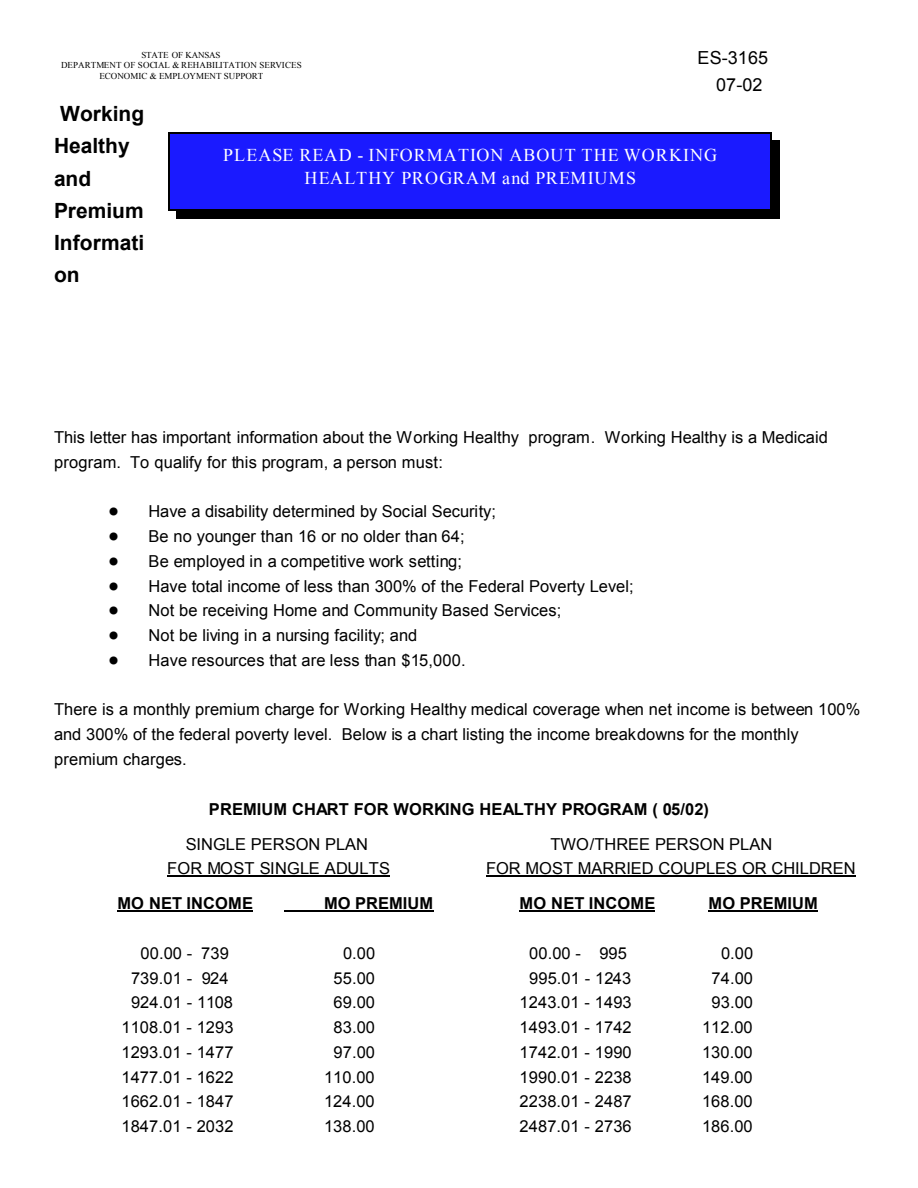
<style>
.page{position:relative;width:918px;height:1188px;background:#fff}
.page>*{position:absolute;margin:0;border:0;box-sizing:border-box;transform-origin:0 0}
.t1{font:700 21px/32.2px "Arial";color:#000}
.t2{font:18px/23.1px "Times New Roman";letter-spacing:.06em;color:#fff;text-align:center}
.t3{font:18px/26.8px "Arial";letter-spacing:.005em;color:#000}
.t4{font:16.5px/24.8px "Arial";letter-spacing:.005em;color:#000}
.t5{font:700 16.5px "Arial";letter-spacing:.005em;color:#000}
.t6{font:9px/10.6px "Times New Roman";color:#000;text-align:center}
</style>
<div class="page">
<div style="left:168px;top:132px;width:604px;height:79px;background:#1a1aff"></div>
<hr style="left:168px;top:132px;width:2px;height:79px;background:#000">
<hr style="left:771px;top:132px;width:1px;height:79px;background:#000">
<hr style="left:168px;top:132px;width:604px;height:2px;background:#000">
<hr style="left:168px;top:209px;width:604px;height:2px;background:#000">
<div style="left:772px;top:140px;width:8px;height:79px;background:#000"></div>
<div style="left:176px;top:211px;width:604px;height:8px;background:#000"></div>
<hr style="left:167px;top:876px;width:223px;height:1px;background:#000">
<hr style="left:486px;top:876px;width:370px;height:1px;background:#000">
<hr style="left:117px;top:911px;width:136px;height:1px;background:#000">
<hr style="left:284px;top:911px;width:150px;height:1px;background:#000">
<hr style="left:520px;top:911px;width:135px;height:1px;background:#000">
<hr style="left:709px;top:911px;width:109px;height:1px;background:#000">
<p class="t6" style="left:61px;top:50px;width:242px">STATE OF KANSAS<br>DEPARTMENT OF SOCIAL &amp; REHABILITATION SERVICES<br>ECONOMIC &amp; EMPLOYMENT SUPPORT</p>
<p class="t3" style="left:716px;top:46px;width:53px;text-indent:-19px">ES-3165<br>07-02</p>
<p class="t1" style="left:54px;top:100px;width:92px;text-indent:6px">Working<br>Healthy and<br>Premium<br>Informati on</p>
<p class="t2" style="left:223px;top:145px;width:496px">PLEASE READ - INFORMATION ABOUT THE WORKING<br>HEALTHY PROGRAM and PREMIUMS</p>
<p class="t4" style="left:54px;top:427px;width:775px">This letter has important information about the Working Healthy program. Working Healthy is a Medicaid program. To qualify for this program, a person must:</p>
<p class="t4" style="left:148px;top:501px;width:487px">Have a disability determined by Social Security;<br>Be no younger than 16 or no older than 64;<br>Be employed in a competitive work setting;<br>Have total income of less than 300% of the Federal Poverty Level; Not be receiving Home and Community Based Services;<br>Not be living in a nursing facility; and<br>Have resources that are less than $15,000.</p>
<p class="t4" style="left:54px;top:699px;width:808px">There is a monthly premium charge for Working Healthy medical coverage when net income is between 100% and 300% of the federal poverty level. Below is a chart listing the income breakdowns for the monthly premium charges.</p>
<p class="t5" style="left:209px;top:803px;width:502px">PREMIUM CHART FOR WORKING HEALTHY PROGRAM ( 05/02)</p>
<p class="t4" style="left:186px;top:833px;width:184px">SINGLE PERSON PLAN</p>
<p class="t4" style="left:551px;top:833px;width:223px">TWO/THREE PERSON PLAN</p>
<p class="t4" style="left:167px;top:858px;width:225px">FOR MOST SINGLE ADULTS</p>
<p class="t4" style="left:486px;top:858px;width:371px">FOR MOST MARRIED COUPLES OR CHILDREN</p>
<p class="t5" style="left:117px;top:897px;width:137px">MO NET INCOME</p>
<p class="t5" style="left:324px;top:897px;width:111px">MO PREMIUM</p>
<p class="t5" style="left:520px;top:897px;width:137px">MO NET INCOME</p>
<p class="t5" style="left:709px;top:897px;width:111px">MO PREMIUM</p>
<p class="t4" style="left:141px;top:942px;width:90px">00.00 - 739</p>
<p class="t4" style="left:343px;top:942px;width:34px">0.00</p>
<p class="t4" style="left:529px;top:942px;width:99px">00.00 - 995</p>
<p class="t4" style="left:721px;top:942px;width:34px">0.00</p>
<p class="t4" style="left:131px;top:967px;width:99px">739.01 - 924</p>
<p class="t4" style="left:334px;top:967px;width:43px">55.00</p>
<p class="t4" style="left:529px;top:967px;width:104px">995.01 - 1243</p>
<p class="t4" style="left:712px;top:967px;width:43px">74.00</p>
<p class="t4" style="left:131px;top:992px;width:104px">924.01 - 1108</p>
<p class="t4" style="left:334px;top:992px;width:43px">69.00</p>
<p class="t4" style="left:520px;top:992px;width:114px">1243.01 - 1493</p>
<p class="t4" style="left:712px;top:992px;width:43px">93.00</p>
<p class="t4" style="left:122px;top:1016px;width:114px">1108.01 - 1293</p>
<p class="t4" style="left:334px;top:1016px;width:43px">83.00</p>
<p class="t4" style="left:520px;top:1016px;width:114px">1493.01 - 1742</p>
<p class="t4" style="left:702px;top:1016px;width:52px">112.00</p>
<p class="t4" style="left:122px;top:1041px;width:114px">1293.01 - 1477</p>
<p class="t4" style="left:334px;top:1041px;width:43px">97.00</p>
<p class="t4" style="left:520px;top:1041px;width:114px">1742.01 - 1990</p>
<p class="t4" style="left:702px;top:1041px;width:52px">130.00</p>
<p class="t4" style="left:122px;top:1066px;width:114px">1477.01 - 1622</p>
<p class="t4" style="left:324px;top:1066px;width:52px">110.00</p>
<p class="t4" style="left:520px;top:1066px;width:114px">1990.01 - 2238</p>
<p class="t4" style="left:702px;top:1066px;width:52px">149.00</p>
<p class="t4" style="left:122px;top:1091px;width:114px">1662.01 - 1847</p>
<p class="t4" style="left:324px;top:1091px;width:52px">124.00</p>
<p class="t4" style="left:520px;top:1091px;width:114px">2238.01 - 2487</p>
<p class="t4" style="left:702px;top:1091px;width:52px">168.00</p>
<p class="t4" style="left:122px;top:1115px;width:114px">1847.01 - 2032</p>
<p class="t4" style="left:324px;top:1115px;width:52px">138.00</p>
<p class="t4" style="left:520px;top:1115px;width:114px">2487.01 - 2736</p>
<p class="t4" style="left:702px;top:1115px;width:52px">186.00</p>
</div>
